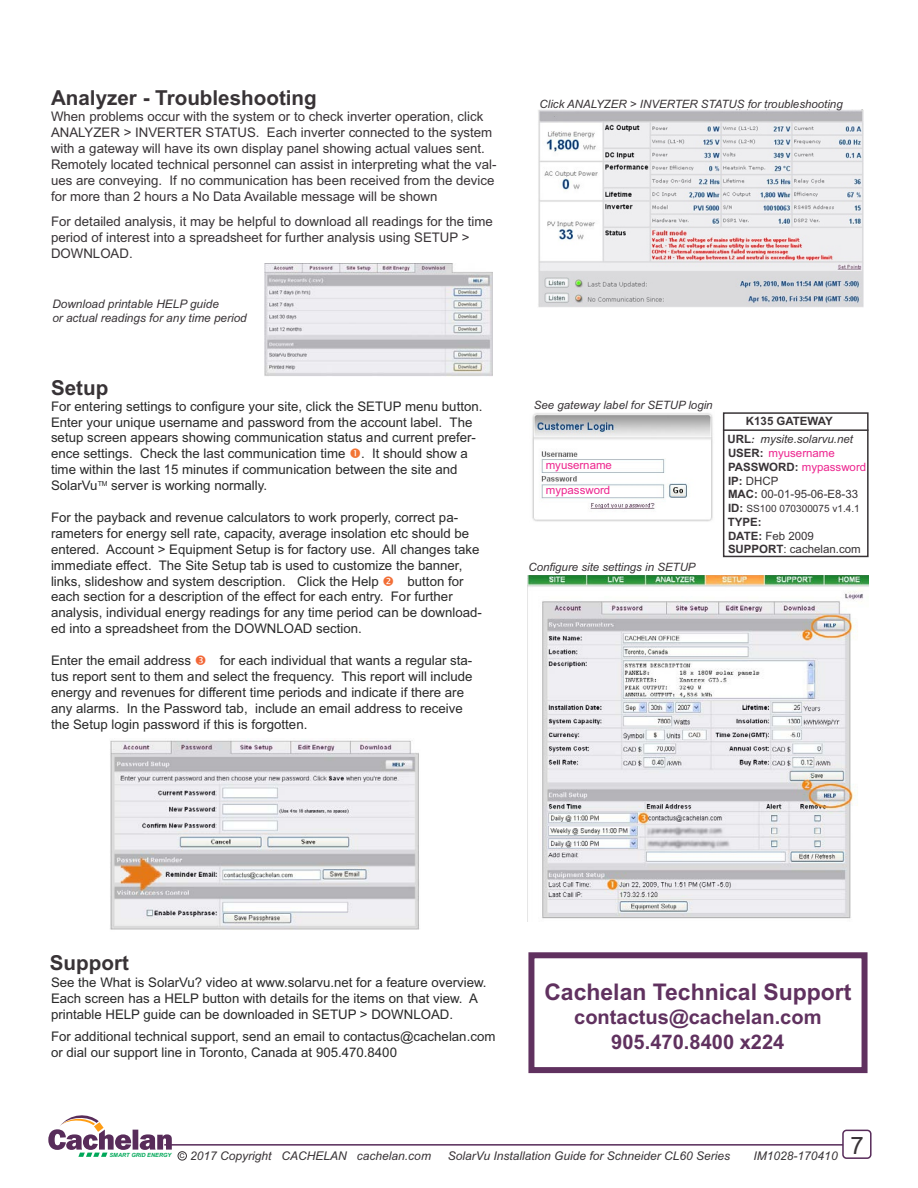
<style>
.page{position:relative;width:918px;height:1188px;background:#fff}
.page>*{position:absolute;margin:0;border:0;box-sizing:border-box;transform-origin:0 0}
.t1{font:24px "Arial";color:#383336}
.t2{font:700 22.95px "Arial";color:#60315f}
.t3{font:700 20.55px "Arial";color:#383336}
.t4{font:700 20.1px/24.2px "Arial";color:#60315f;text-align:center}
.t5{font:13.2px/15.9px "Arial";color:#292929}
.t6{font:13.2px/15.9px "Arial";color:#383336}
.t7{font:italic 12px "Arial";color:#383336}
.t8{font:italic 11.85px/14.1px "Arial";color:#383336}
.t9{font:italic 11.55px "Arial";color:#383336}
.t10{font:700 11.55px/13.8px "Arial";color:#383336}
.t11{font:11.55px/13.8px "Arial";color:#383336}
.t12{font:11.55px "Arial";color:#ed268f}
.t13{font:10.05px "Arial";color:#383336}
.s1{font-style:italic;font-size:10.05px}
.s2{font-weight:400;font-style:italic}
.s3{font-weight:400;color:#ed268f}
.s4{font-weight:400}
.s5{font-weight:700;font-size:11.55px}
.s6{font-weight:700}
.s7{font-style:normal;font-size:9px}
</style>
<div class="page">
<img style="left:527px;top:575px;width:341px;height:346px">
<svg style="left:722px;top:412px;width:147px;height:146px"></svg>
<hr style="left:723px;top:429px;width:145px;height:2px;background:#383336">
<img style="left:532px;top:413px;width:181px;height:109px">
<img style="left:538px;top:110px;width:325px;height:197px">
<div style="left:528px;top:952px;width:340px;height:121px;border:6px solid #60315f"></div>
<img style="left:110px;top:740px;width:309px;height:190px">
<img style="left:265px;top:264px;width:227px;height:112px">
<svg style="left:48px;top:1115px;width:124px;height:42px"></svg>
<hr style="left:164px;top:1144px;width:679px;height:2px;background:#582c5a">
<div style="left:842px;top:1130px;width:30px;height:29px;border:2px solid #582c5a;border-radius:4px"></div>
<div style="left:178px;top:1151px;width:9px;height:9px;border:1px solid #383336;border-radius:50%"></div>
<h3 class="t3" style="left:51px;top:90px;width:267px">Analyzer - Troubleshooting</h3>
<p class="t6" style="left:51px;top:110px;width:447px">When problems occur with the system or to check inverter operation, click ANALYZER &gt; INVERTER STATUS. Each inverter connected to the system with a gateway will have its own display panel showing actual values sent.<br>Remotely located technical personnel can assist in interpreting what the val&shy;ues are conveying. If no communication has been received from the device</p>
<p class="t6" style="left:51px;top:189px;width:388px">for more than 2 hours a No Data Available message will be shown</p>
<p class="t6" style="left:51px;top:215px;width:443px">For detailed analysis, it may be helpful to download all readings for the time period of interest into a spreadsheet for further analysis using SETUP &gt;<br>DOWNLOAD.</p>
<p class="t8" style="left:52px;top:298px;width:196px">Download printable HELP guide<br>or actual readings for any time period</p>
<h3 class="t3" style="left:51px;top:380px;width:59px">Setup</h3>
<p class="t5" style="left:51px;top:399px;width:433px">For entering settings to configure your site, click the SETUP menu button.<br>Enter your unique username and password from the account label. The setup screen appears showing communication status and current prefer&shy;ence settings. Check the last communication time . It should show a time within the last 15 minutes if communication between the site and SolarV <sup>TM</sup></p>
<p class="t5" style="left:90px;top:479px;width:178px">u server is working normally.</p>
<p class="t5" style="left:51px;top:511px;width:430px">For the payback and revenue calculators to work properly, correct pa&shy;rameters for energy sell rate, capacity, average insolation etc should be entered. Account &gt; Equipment Setup is for factory use. All changes take immediate effect. The Site Setup tab is used to customize the banner, links, slideshow and system description. Click the Help</p>
<p class="t5" style="left:51px;top:574px;width:432px;text-indent:357px">button for each section for a description of the effect for each entry. For further analysis, individual energy readings for any time period can be download&shy;ed into a spreadsheet from the DOWNLOAD section.</p>
<p class="t5" style="left:51px;top:654px;width:141px">Enter the email address</p>
<p class="t5" style="left:51px;top:654px;width:423px;text-indent:169px">for each individual that wants a regular sta&shy;tus report sent to them and select the frequency. This report will include energy and revenues for different time periods and indicate if there are any alarms. In the Password tab, include an email address to receive the Setup login password if this is forgotten.</p>
<p class="t9" style="left:540px;top:100px;width:305px">Click ANALYZER &gt; INVERTER STATUS for troubleshooting</p>
<p class="t9" style="left:534px;top:400px;width:180px">See gateway label for SETUP login</p>
<p class="t12" style="left:546px;top:460px;width:68px">myusername</p>
<p class="t12" style="left:546px;top:486px;width:66px">mypassword</p>
<p class="t9" style="left:528px;top:562px;width:169px">Configure site settings in SETUP</p>
<p class="t10" style="left:746px;top:415px;width:88px">K135 GATEWAY</p>
<p class="t10" style="left:728px;top:433px;width:140px">URL<span class="s1">:</span> <span class="s2">mysite.solarvu.net<br></span>USER: <span class="s3">myusername<br></span>PASSWORD: <span class="s3">mypassword<br></span>IP: <span class="s4">DHCP<br></span>MAC: <span class="s4">00-01-95-06-E8-33</span></p>
<p class="t13" style="left:728px;top:505px;width:133px"><span class="s5">ID:</span> SS100 070300075 v1.4.1</p>
<p class="t11" style="left:728px;top:516px;width:134px"><span class="s6">TYPE:<br>DATE:</span> Feb 2009<br><span class="s6">SUPPORT</span>: cachelan.com</p>
<h3 class="t3" style="left:50px;top:955px;width:81px">Support</h3>
<p class="t5" style="left:51px;top:976px;width:437px">See the What is SolarVu? video at www.solarvu.net for a feature overview.</p>
<p class="t5" style="left:51px;top:992px;width:429px">Each screen has a HELP button with details for the items on that view. A printable HELP guide can be downloaded in SETUP &gt; DOWNLOAD.</p>
<p class="t5" style="left:51px;top:1029px;width:446px">For additional technical support, send an email to contactus@cachelan.com or dial our support line in Toronto, Canada at 905.470.8400</p>
<h2 class="t2" style="left:544px;top:984px;width:309px">Cachelan Technical Support</h2>
<h3 class="t4" style="left:574px;top:1007px;width:249px">contactus@cachelan.com<br>905.470.8400 x224</h3>
<p class="t7" style="left:109px;top:1151px;width:323px"><sup>SMART</sup> <sup>GRID</sup> <sup>ENERGY</sup> <span class="s7">c</span> 2017 Copyright CACHELAN cachelan.com</p>
<p class="t7" style="left:448px;top:1151px;width:284px">SolarVu Installation Guide for Schneider CL60 Series</p>
<p class="t7" style="left:754px;top:1151px;width:86px">IM1028-170410</p>
<h1 class="t1" style="left:851px;top:1136px;width:15px">7</h1>
</div>
